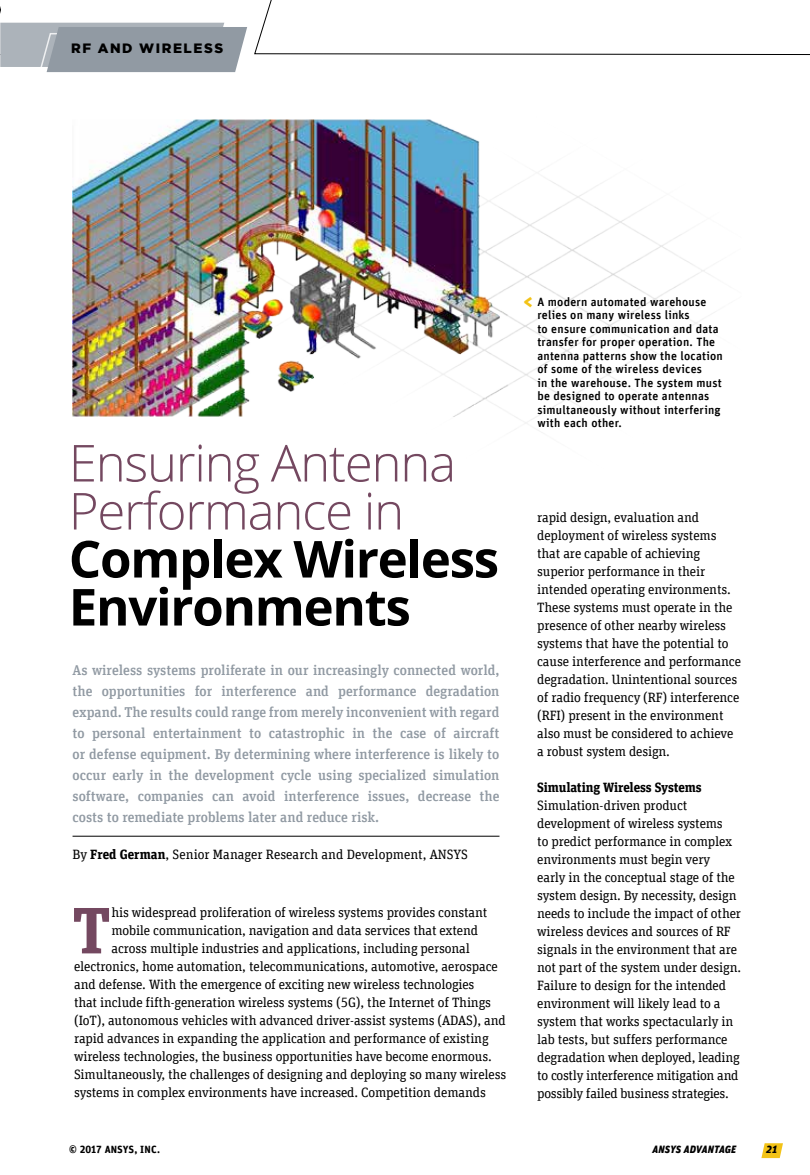
<style>
.page{position:relative;width:810px;height:1175px;background:#fff}
.page>*{position:absolute;margin:0;border:0;box-sizing:border-box;transform-origin:0 0}
.t1{font:700 65.25px "Unit Slab Offc Pro";color:#744860}
.t2{font:300 51px/48px "Open Sans";letter-spacing:-.025em;color:#744860}
.t3{font:700 51px/48px "Open Sans";letter-spacing:-.025em;color:#000}
.t4{font:500 14.25px/21px "Unit Slab Offc Pro";color:#919aa3;text-align:justify}
.t5{font:13.5px/18px "Unit Slab Offc Pro";letter-spacing:-.01em;color:#000}
.t6{font:700 13.5px "Unit Slab Offc Pro";letter-spacing:-.01em;color:#000}
.t7{font:900 13.5px "Gotham";letter-spacing:.115em;color:#000}
.t8{font:500 12px/13.5px "Unit Offc Pro";letter-spacing:.02em;color:#000}
.t9{font:italic 900 10.5px "Unit Offc Pro";letter-spacing:.01em;color:#000}
.t10{font:700 10.5px "Unit Offc Pro";letter-spacing:-.005em;color:#000}
.s1{font-weight:700}
.s2{font-weight:700;font-size:21px;color:#f3c317}
</style>
<div class="page">
<hr style="left:73px;top:835px;width:426px;height:1px;background:#000">
<img style="left:73px;top:119px;width:642px;height:312px">
<svg style="left:254px;top:0;width:556px;height:55px"></svg>
<svg style="left:761px;top:1143px;width:22px;height:15px"></svg>
<svg style="left:0;top:6px;width:247px;height:67px"></svg>
<p class="t7" style="left:71px;top:41px;width:153px">RF AND WIRELESS</p>
<h2 class="t2" style="left:69px;top:437px;width:389px">Ensuring Antenna<br>Performance in</h2>
<h2 class="t3" style="left:69px;top:533px;width:432px">Complex Wireless<br>Environments</h2>
<p class="t4" style="left:73px;top:658px;width:428px">As wireless systems proliferate in our increasingly connected world, the opportunities for interference and performance degradation expand. The results could range from merely inconvenient with regard to personal entertainment to catastrophic in the case of aircraft or defense equipment. By determining where interference is likely to occur early in the development cycle using specialized simulation software, companies can avoid interference issues, decrease the costs to remediate problems later and reduce risk.</p>
<p class="t5" style="left:73px;top:845px;width:397px">By <span class="s1">Fred German</span>, Senior Manager Research and Development, ANSYS</p>
<h1 class="t1" style="left:72px;top:882px;width:40px">T</h1>
<p class="t5" style="left:111px;top:903px;width:377px">his widespread proliferation of wireless systems provides constant</p>
<p class="t5" style="left:111px;top:921px;width:368px">mobile communication, navigation and data services that extend</p>
<p class="t5" style="left:111px;top:939px;width:360px">across multiple industries and applications, including personal</p>
<p class="t5" style="left:74px;top:957px;width:425px">electronics, home automation, telecommunications, automotive, aerospace</p>
<p class="t5" style="left:74px;top:975px;width:402px">and defense. With the emergence of exciting new wireless technologies</p>
<p class="t5" style="left:74px;top:993px;width:418px">that include fifth-generation wireless systems (5G), the Internet of Things</p>
<p class="t5" style="left:74px;top:1011px;width:433px">(IoT), autonomous vehicles with advanced driver-assist systems (ADAS), and</p>
<p class="t5" style="left:74px;top:1029px;width:416px">rapid advances in expanding the application and performance of existing</p>
<p class="t5" style="left:74px;top:1047px;width:419px">wireless technologies, the business opportunities have become enormous.</p>
<p class="t5" style="left:74px;top:1065px;width:434px">Simultaneously, the challenges of designing and deploying so many wireless</p>
<p class="t5" style="left:74px;top:1083px;width:413px">systems in complex environments have increased. Competition demands</p>
<p class="t8" style="left:537px;top:294px;width:187px;text-indent:-15px"><span class="s2">&lt;</span> A modern automated warehouse relies on many wireless links<br>to ensure communication and data transfer for proper operation. The antenna patterns show the location of some of the wireless devices<br>in the warehouse. The system must be designed to operate antennas simultaneously without interfering with each other.</p>
<p class="t5" style="left:537px;top:507px;width:205px">rapid design, evaluation and deployment of wireless systems that are capable of achieving superior performance in their intended operating environments.<br>These systems must operate in the presence of other nearby wireless systems that have the potential to cause interference and performance degradation. Unintentional sources of radio frequency (RF) interference (RFI) present in the environment also must be considered to achieve a robust system design.</p>
<p class="t6" style="left:537px;top:777px;width:166px">Simulating Wireless Systems</p>
<p class="t5" style="left:537px;top:795px;width:205px">Simulation-driven product development of wireless systems<br>to predict performance in complex environments must begin very early in the conceptual stage of the system design. By necessity, design needs to include the impact of other wireless devices and sources of RF signals in the environment that are not part of the system under design.<br>Failure to design for the intended environment will likely lead to a system that works spectacularly in lab tests, but suffers performance degradation when deployed, leading to costly interference mitigation and possibly failed business strategies.</p>
<p class="t10" style="left:69px;top:1141px;width:92px">© 2017 ANSYS, INC.</p>
<p class="t9" style="left:652px;top:1141px;width:85px">ANSYS ADVANTAGE</p>
<p class="t9" style="left:766px;top:1141px;width:13px">21</p>
</div>
